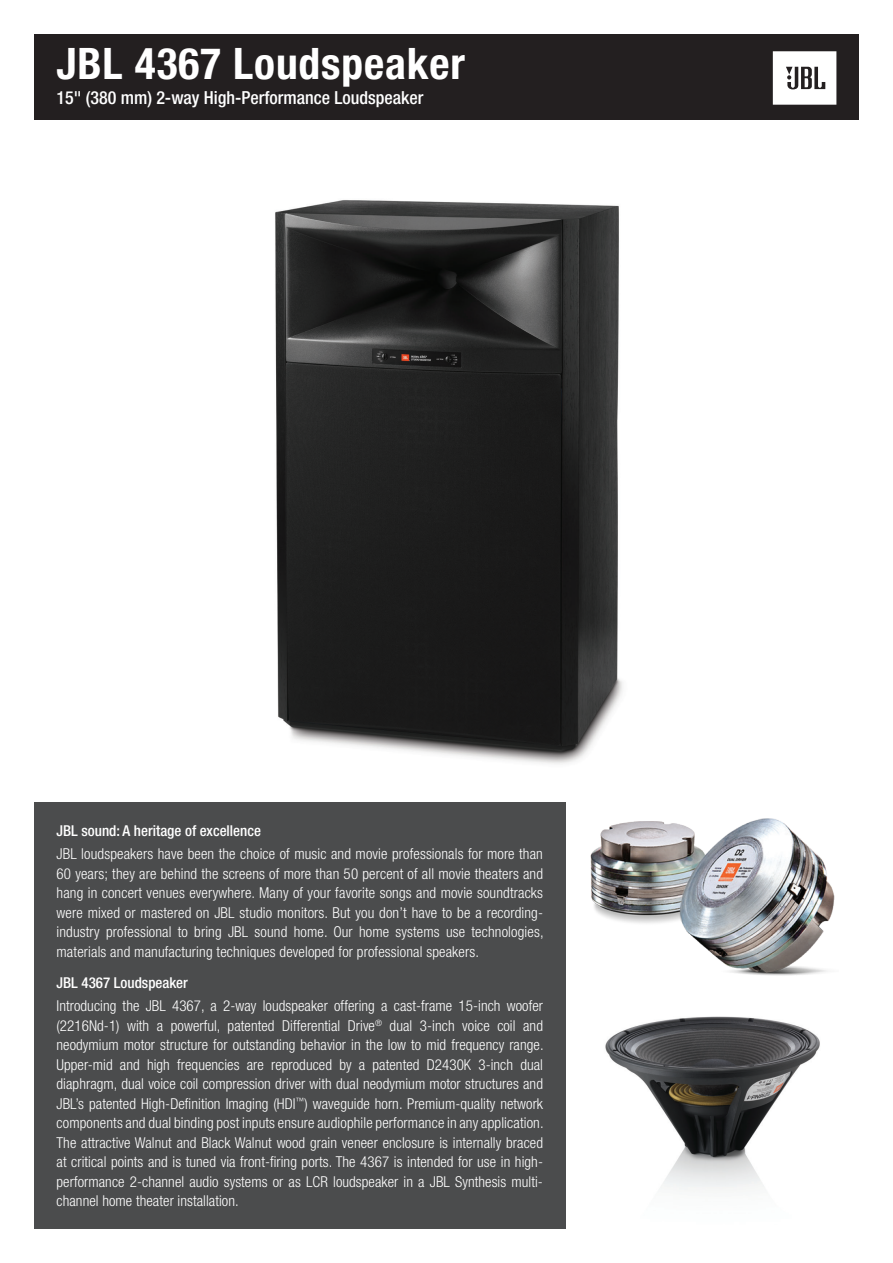
<style>
.page{position:relative;width:893px;height:1263px;background:#fff}
.page>*{position:absolute;margin:0;border:0;box-sizing:border-box;transform-origin:0 0}
.t1{font:700 condensed 43.5px "Helvetica Neue LT Pro";letter-spacing:.02em;color:#fff}
.t2{font:500 condensed 18px "Helvetica Neue LT Pro";color:#fff}
.t3{font:300 condensed 15px/19.5px "Helvetica Neue LT Pro";letter-spacing:.01em;color:#fff;text-align:justify}
.t4{font:500 condensed 15px "Helvetica Neue LT Pro";color:#fff}
</style>
<div class="page">
<img style="left:605px;top:1016px;width:215px;height:174px">
<img style="left:590px;top:818px;width:245px;height:158px">
<img style="left:275px;top:200px;width:348px;height:564px">
<div style="left:34px;top:802px;width:532px;height:427px;background:#4b4c4d"></div>
<div style="left:34px;top:34px;width:825px;height:85px;background:#231f20"></div>
<svg style="left:773px;top:51px;width:63px;height:54px;background:#e0dfe0"></svg>
<p class="t1" style="left:57px;top:38px;width:410px">JBL 4367 Loudspeaker</p>
<p class="t2" style="left:57px;top:87px;width:368px">15" (380 mm) 2-way High-Performance Loudspeaker</p>
<p class="t4" style="left:57px;top:821px;width:206px">JBL sound: A heritage of excellence</p>
<p class="t3" style="left:57px;top:844px;width:489px">JBL loudspeakers have been the choice of music and movie professionals for more than 60 years; they are behind the screens of more than 50 percent of all movie theaters and hang in concert venues everywhere. Many of your favorite songs and movie soundtracks were mixed or mastered on JBL studio monitors. But you don’t have to be a recording&shy;industry professional to bring JBL sound home. Our home systems use technologies, materials and manufacturing techniques developed for professional speakers.</p>
<p class="t4" style="left:57px;top:973px;width:133px">JBL 4367 Loudspeaker</p>
<p class="t3" style="left:57px;top:996px;width:489px">Introducing the JBL 4367, a 2-way loudspeaker offering a cast-frame 15-inch woofer (2216Nd-1) with a powerful, patented Differential Drive<sup>®</sup> dual 3-inch voice coil and neodymium motor structure for outstanding behavior in the low to mid frequency range.<br>Upper-mid and high frequencies are reproduced by a patented D2430K 3-inch dual diaphragm, dual voice coil compression driver with dual neodymium motor structures and JBL’s patented High-Definition Imaging (HDI<sup>™</sup>) waveguide horn. Premium-quality network components and dual binding post inputs ensure audiophile performance in any application.<br>The attractive Walnut and Black Walnut wood grain veneer enclosure is internally braced at critical points and is tuned via front-firing ports. The 4367 is intended for use in high&shy;performance 2-channel audio systems or as LCR loudspeaker in a JBL Synthesis multi&shy;channel home theater installation.</p>
</div>
